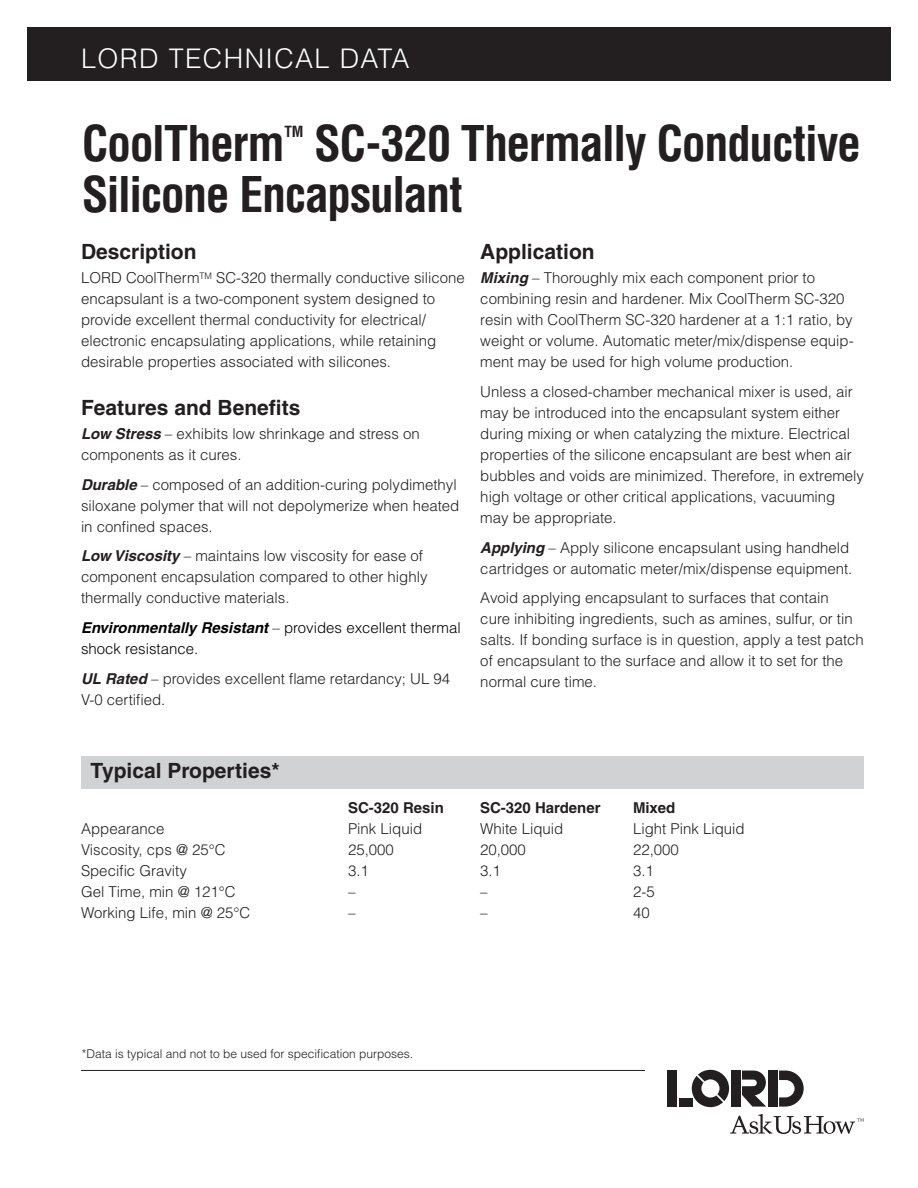
<style>
.page{position:relative;width:918px;height:1188px;background:#fff}
.page>*{position:absolute;margin:0;border:0;box-sizing:border-box;transform-origin:0 0}
.Headline{font:700 condensed 48px/51px "Helvetica";letter-spacing:-.03em;color:#231f20}
.t1{font:300 27px "Helvetica";letter-spacing:.05em;color:#fff}
.Paragraph_Headline{font:700 21px "Helvetica";color:#231f20}
.Body_Copy{font:300 15px/21px "Helvetica";color:#231f20}
.Typical_Properties_T{font:300 15px "Helvetica";color:#231f20}
.Body_Copy-2{font:300 15px/21px "Helvetica";color:#000}
.Typical_Properties_T-2{font:700 15px "Helvetica";color:#231f20}
.Headline-2{font:700 condensed 15px "Helvetica";color:#231f20}
.Typical_Properties_T-3{font:300 12px "Helvetica";color:#231f20}
.s1{font-weight:700;font-style:italic}
.s2{color:#231f20}
.s3{color:#000}
</style>
<div class="page">
<hr style="left:81px;top:1070px;width:564px;height:1px;background:#231f20">
<svg style="left:692px;top:1070px;width:37px;height:37px"></svg>
<div style="left:668px;top:1071px;width:9px;height:36px;background:#231f20"></div>
<div style="left:731px;top:1071px;width:9px;height:36px;background:#231f20"></div>
<div style="left:768px;top:1071px;width:9px;height:36px;background:#231f20"></div>
<svg style="left:742px;top:1071px;width:24px;height:36px"></svg>
<div style="left:679px;top:1098px;width:13px;height:9px;background:#231f20"></div>
<svg style="left:779px;top:1071px;width:25px;height:36px"></svg>
<svg style="left:730px;top:1114px;width:134px;height:20px"></svg>
<div style="left:27px;top:27px;width:864px;height:54px;background:#231f20"></div>
<div style="left:81px;top:756px;width:783px;height:33px;background:#d1d2d4"></div>
<h2 class="t1" style="left:82px;top:41px;width:330px">LORD TECHNICAL DATA</h2>
<p class="Headline" style="left:82px;top:118px;width:781px;text-indent:232px">SC-320 Thermally Conductive<br>Silicone Encapsulant</p>
<p class="Paragraph_Headline" style="left:480px;top:239px;width:116px">Application</p>
<p class="Body_Copy" style="left:480px;top:267px;width:375px"><span class="s1">Mixing</span> – Thoroughly mix each component prior to combining resin and hardener. Mix CoolTherm SC-320 resin with CoolTherm SC-320 hardener at a 1:1 ratio, by weight or volume. Automatic meter/mix/dispense equip&shy;ment may be used for high volume production.</p>
<p class="Body_Copy" style="left:480px;top:381px;width:385px">Unless a closed-chamber mechanical mixer is used, air may be introduced into the encapsulant system either during mixing or when catalyzing the mixture. Electrical properties of the silicone encapsulant are best when air bubbles and voids are minimized. Therefore, in extremely high voltage or other critical applications, vacuuming may be appropriate.</p>
<p class="Body_Copy" style="left:480px;top:536px;width:374px"><span class="s1">Applying</span> – Apply silicone encapsulant using handheld cartridges or automatic meter/mix/dispense equipment.</p>
<p class="Body_Copy" style="left:480px;top:587px;width:385px">Avoid applying encapsulant to surfaces that contain<br>cure inhibiting ingredients, such as amines, sulfur, or tin salts. If bonding surface is in question, apply a test patch of encapsulant to the surface and allow it to set for the normal cure time.</p>
<p class="Headline" style="left:82px;top:118px;width:205px">CoolTherm</p>
<p class="Headline-2" style="left:284px;top:122px;width:21px">TM</p>
<p class="Paragraph_Headline" style="left:81px;top:239px;width:117px">Description</p>
<p class="Body_Copy" style="left:81px;top:267px;width:385px">LORD CoolTherm<sup>TM</sup> SC-320 thermally conductive silicone encapsulant is a two-component system designed to provide excellent thermal conductivity for electrical/ electronic encapsulating applications, while retaining desirable properties associated with silicones.</p>
<p class="Paragraph_Headline" style="left:81px;top:395px;width:221px">Features and Benefits</p>
<p class="Body_Copy" style="left:81px;top:423px;width:340px"><span class="s1">Low Stress</span> – exhibits low shrinkage and stress on components as it cures.</p>
<p class="Body_Copy" style="left:81px;top:473px;width:380px"><span class="s1">Durable</span> – composed of an addition-curing polydimethyl siloxane polymer that will not depolymerize when heated in confined spaces.</p>
<p class="Body_Copy" style="left:81px;top:545px;width:348px"><span class="s1">Low Viscosity</span> – maintains low viscosity for ease of component encapsulation compared to other highly thermally conductive materials.</p>
<p class="Body_Copy-2" style="left:81px;top:617px;width:381px"><span class="s1">Environmentally Resistant</span> <span class="s2">–</span> provides excellent thermal shock resistance.</p>
<p class="Body_Copy" style="left:81px;top:667px;width:371px"><span class="s1">UL Rated</span> – provides excellent flame retardancy; UL 94<br>V-0 certified<span class="s3">.</span></p>
<p class="Paragraph_Headline" style="left:91px;top:758px;width:190px">Typical Properties*</p>
<p class="Typical_Properties_T-2" style="left:348px;top:799px;width:97px">SC-320 Resin</p>
<p class="Typical_Properties_T-2" style="left:480px;top:799px;width:122px">SC-320 Hardener</p>
<p class="Typical_Properties_T-2" style="left:633px;top:799px;width:44px">Mixed</p>
<p class="Typical_Properties_T" style="left:81px;top:820px;width:85px">Appearance</p>
<p class="Typical_Properties_T" style="left:348px;top:820px;width:76px">Pink Liquid</p>
<p class="Typical_Properties_T" style="left:480px;top:820px;width:85px">White Liquid</p>
<p class="Typical_Properties_T" style="left:633px;top:820px;width:113px">Light Pink Liquid</p>
<p class="Typical_Properties_T" style="left:81px;top:841px;width:146px">Viscosity, cps @ 25°C</p>
<p class="Typical_Properties_T" style="left:348px;top:841px;width:47px">25,000</p>
<p class="Typical_Properties_T" style="left:480px;top:841px;width:47px">20,000</p>
<p class="Typical_Properties_T" style="left:633px;top:841px;width:47px">22,000</p>
<p class="Typical_Properties_T" style="left:81px;top:862px;width:107px">Specific Gravity</p>
<p class="Typical_Properties_T" style="left:348px;top:862px;width:22px">3.1</p>
<p class="Typical_Properties_T" style="left:480px;top:862px;width:22px">3.1</p>
<p class="Typical_Properties_T" style="left:633px;top:862px;width:22px">3.1</p>
<p class="Typical_Properties_T" style="left:81px;top:883px;width:156px">Gel Time, min @ 121°C</p>
<p class="Typical_Properties_T" style="left:348px;top:883px;width:9px">–</p>
<p class="Typical_Properties_T" style="left:480px;top:883px;width:9px">–</p>
<p class="Typical_Properties_T" style="left:633px;top:883px;width:23px">2-5</p>
<p class="Typical_Properties_T" style="left:81px;top:904px;width:171px">Working Life, min @ 25°C</p>
<p class="Typical_Properties_T" style="left:348px;top:904px;width:9px">–</p>
<p class="Typical_Properties_T" style="left:480px;top:904px;width:9px">–</p>
<p class="Typical_Properties_T" style="left:633px;top:904px;width:18px">40</p>
<p class="Typical_Properties_T-3" style="left:82px;top:1047px;width:333px">*Data is typical and not to be used for specification purposes.</p>
</div>
